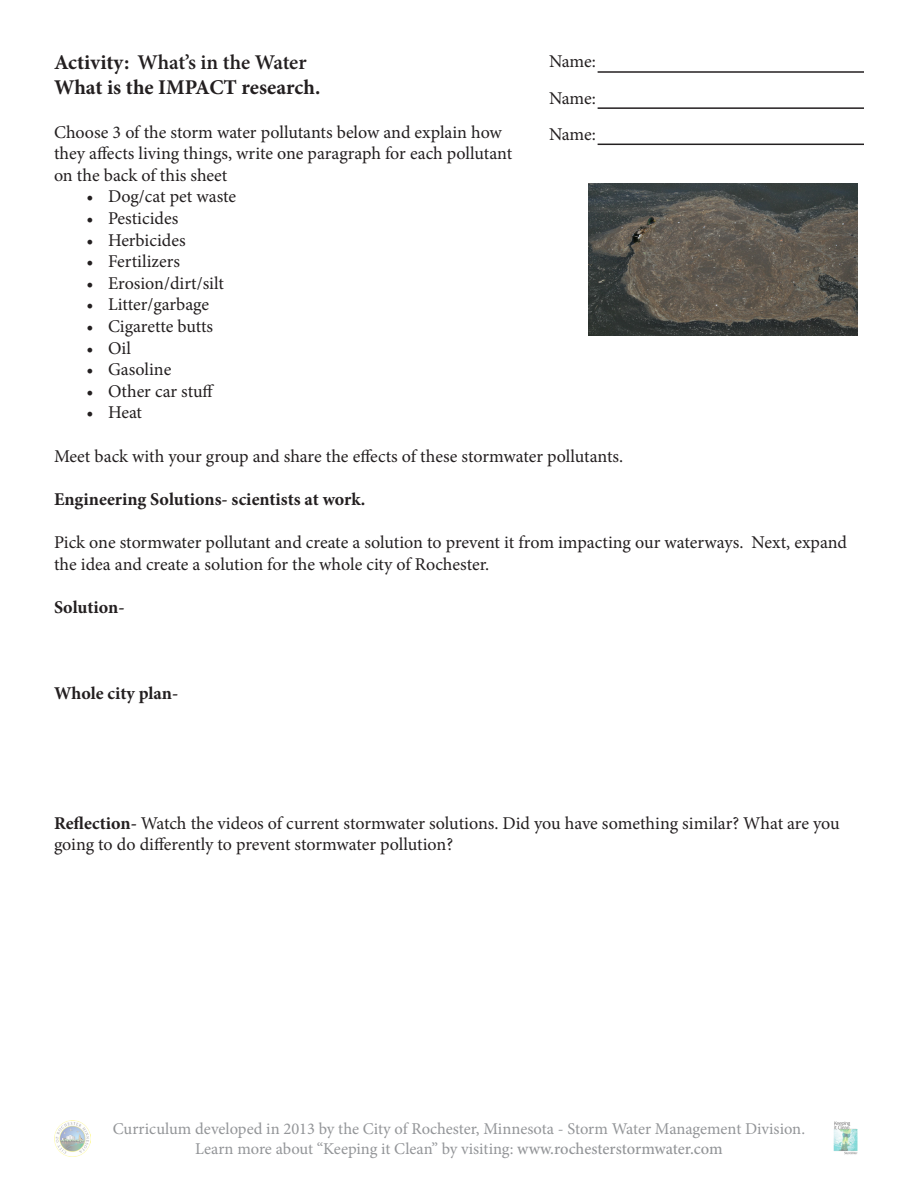
<style>
.page{position:relative;width:918px;height:1188px;background:#fff}
.page>*{position:absolute;margin:0;border:0;box-sizing:border-box;transform-origin:0 0}
.t1{font:700 21px/25.2px "Minion Pro";color:#231f20}
.t2{font:18px/21.6px "Minion Pro";letter-spacing:-.005em;color:#231f20}
.t3{font:700 18px "Minion Pro";letter-spacing:-.005em;color:#231f20}
.t4{font:16.5px "Minion Pro";color:#939598}
.s1{font-weight:600}
.s2{font-weight:700}
.s3{font-weight:500}
</style>
<div class="page">
<img style="left:54px;top:1120px;width:36px;height:36px">
<img style="left:833px;top:1121px;width:25px;height:34px">
<img style="left:589px;top:184px;width:268px;height:151px">
<hr style="left:598px;top:71px;width:266px;height:2px;background:#231f20">
<hr style="left:598px;top:107px;width:266px;height:2px;background:#231f20">
<hr style="left:598px;top:144px;width:266px;height:1px;background:#231f20">
<p class="t1" style="left:54px;top:50px;width:268px">Activity: <span class="s1">What’s in the Water<br></span>What is the IMPACT research.</p>
<p class="t2" style="left:54px;top:121px;width:460px">Choose 3 of the storm water pollutants below and explain how they affects living things, write one paragraph for each pollutant on the back of this sheet</p>
<p class="t2" style="left:86px;top:186px;width:151px">• Dog/cat pet waste</p>
<p class="t2" style="left:86px;top:208px;width:93px">• Pesticides</p>
<p class="t2" style="left:86px;top:229px;width:101px">• Herbicides</p>
<p class="t2" style="left:86px;top:251px;width:95px">• Fertilizers</p>
<p class="t2" style="left:86px;top:272px;width:139px">• Erosion/dirt/silt</p>
<p class="t2" style="left:86px;top:294px;width:124px">• Litter/garbage</p>
<p class="t2" style="left:86px;top:316px;width:128px">• Cigarette butts</p>
<p class="t2" style="left:86px;top:337px;width:46px">• Oil</p>
<p class="t2" style="left:86px;top:359px;width:86px">• Gasoline</p>
<p class="t2" style="left:86px;top:380px;width:129px">• Other car stuff</p>
<p class="t2" style="left:86px;top:402px;width:57px">• Heat</p>
<p class="t2" style="left:54px;top:445px;width:571px">Meet back with your group and share the effects of these stormwater pollutants.</p>
<p class="t3" style="left:54px;top:486px;width:313px">Engineering Solutions- scientists at work.</p>
<p class="t2" style="left:54px;top:532px;width:795px">Pick one stormwater pollutant and create a solution to prevent it from impacting our waterways. Next, expand the idea and create a solution for the whole city of Rochester.</p>
<p class="t3" style="left:54px;top:594px;width:72px">Solution-</p>
<p class="t2" style="left:549px;top:51px;width:49px">Name:</p>
<p class="t2" style="left:549px;top:87px;width:49px">Name:</p>
<p class="t2" style="left:549px;top:124px;width:49px">Name:</p>
<p class="t3" style="left:54px;top:681px;width:126px">Whole city plan-</p>
<p class="t2" style="left:54px;top:812px;width:787px"><span class="s2">Reflection-</span> Watch the videos of current stormwater solutions. Did you have something similar? What are you going to do differently to prevent stormwater pollution?</p>
<p class="t4" style="left:113px;top:1118px;width:694px">Curriculum developed in 2013 by the City of Rochester, Minnesota - Storm Water Management Division.</p>
<p class="t4" style="left:195px;top:1138px;width:529px">Learn more about “Keeping it Clean” by visiting: <span class="s3">www.rochesterstormwater.com</span></p>
</div>
